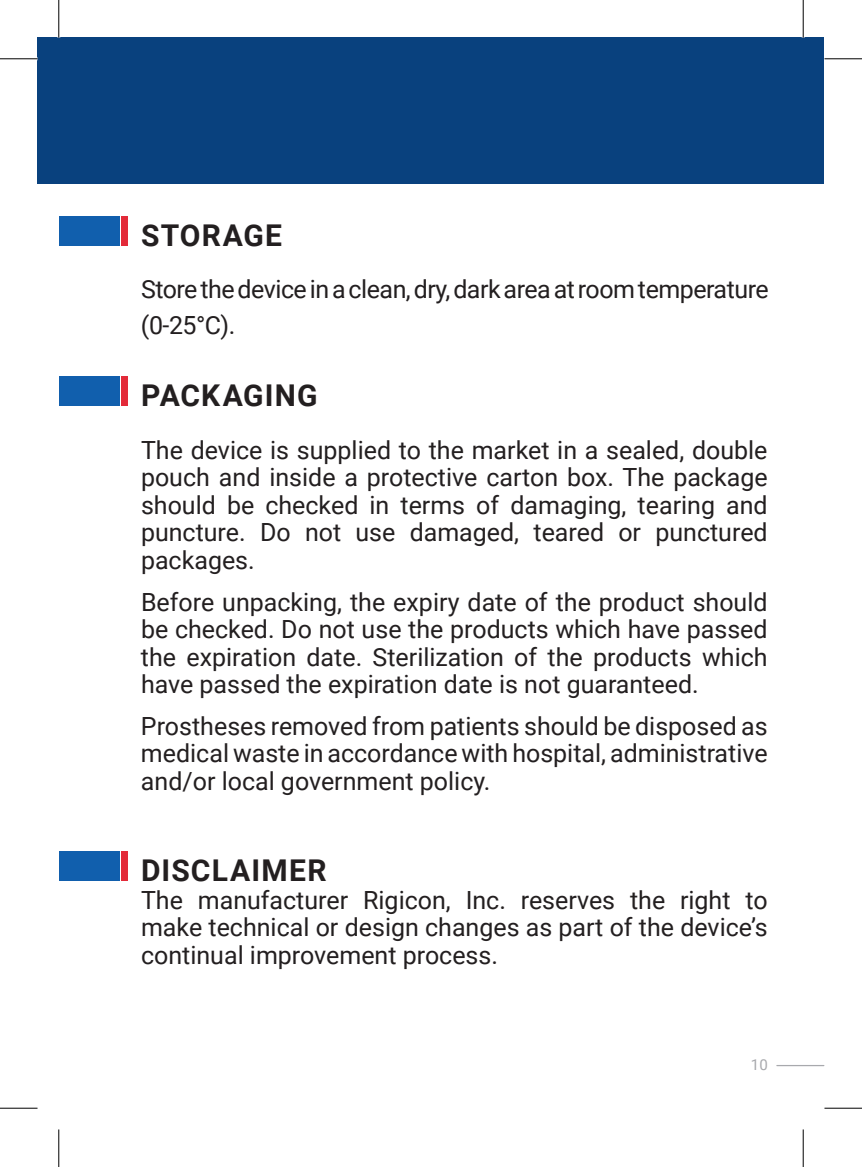
<style>
.page{position:relative;width:862px;height:1167px;background:#fff}
.page>*{position:absolute;margin:0;border:0;box-sizing:border-box;transform-origin:0 0}
.t1{font:700 30px "Roboto";letter-spacing:.04em;color:#231f20}
.t2{font:25px/27.5px "Roboto";color:#231f20;text-align:justify}
.t3{font:25px/36px "Roboto";letter-spacing:-.02em;color:#231f20}
.t4{font:15px "Roboto";color:#a8a9ad}
</style>
<div class="page">
<hr style="left:777px;top:1064px;width:46px;height:2px;background:#a8a9ad">
<div style="left:38px;top:37px;width:786px;height:147px;background:#09417e"></div>
<div style="left:121px;top:216px;width:7px;height:29px;background:#e32a39"></div>
<div style="left:59px;top:216px;width:60px;height:29px;background:#115fad"></div>
<div style="left:121px;top:376px;width:7px;height:30px;background:#e32a39"></div>
<div style="left:59px;top:376px;width:60px;height:30px;background:#115fad"></div>
<div style="left:121px;top:851px;width:7px;height:29px;background:#e32a39"></div>
<div style="left:59px;top:851px;width:60px;height:29px;background:#115fad"></div>
<hr style="left:0;top:58px;width:38px;height:1px;background:#000">
<hr style="left:824px;top:58px;width:38px;height:1px;background:#000">
<hr style="left:0;top:1107px;width:38px;height:1px;background:#000">
<hr style="left:824px;top:1107px;width:38px;height:1px;background:#000">
<hr style="left:58px;top:0;width:1px;height:37px;background:#000">
<hr style="left:58px;top:1129px;width:1px;height:37px;background:#000">
<hr style="left:802px;top:0;width:1px;height:37px;background:#000">
<hr style="left:802px;top:1129px;width:1px;height:37px;background:#000">
<p class="t1" style="left:141px;top:214px;width:143px">STORAGE</p>
<p class="t3" style="left:141px;top:270px;width:629px">Storethedeviceinaclean,dry,darkareaatroomtemperature (0-25°C).</p>
<p class="t1" style="left:141px;top:374px;width:178px">PACKAGING</p>
<p class="t2" style="left:141px;top:435px;width:628px">The device is supplied to the market in a sealed, double pouch and inside a protective carton box. The package should be checked in terms of damaging, tearing and puncture. Do not use damaged, teared or punctured packages.</p>
<p class="t2" style="left:141px;top:587px;width:628px">Before unpacking, the expiry date of the product should be checked. Do not use the products which have passed the expiration date. Sterilization of the products which have passed the expiration date is not guaranteed.</p>
<p class="t2" style="left:141px;top:711px;width:628px">Prostheses removed from patients should be disposed as medical waste in accordance with hospital, administrative and/or local government policy.</p>
<p class="t1" style="left:141px;top:849px;width:187px">DISCLAIMER</p>
<p class="t2" style="left:141px;top:884px;width:628px">The manufacturer Rigicon, Inc. reserves the right to make technical or design changes as part of the device’s continual improvement process.</p>
<p class="t4" style="left:751px;top:1053px;width:18px">10</p>
</div>
